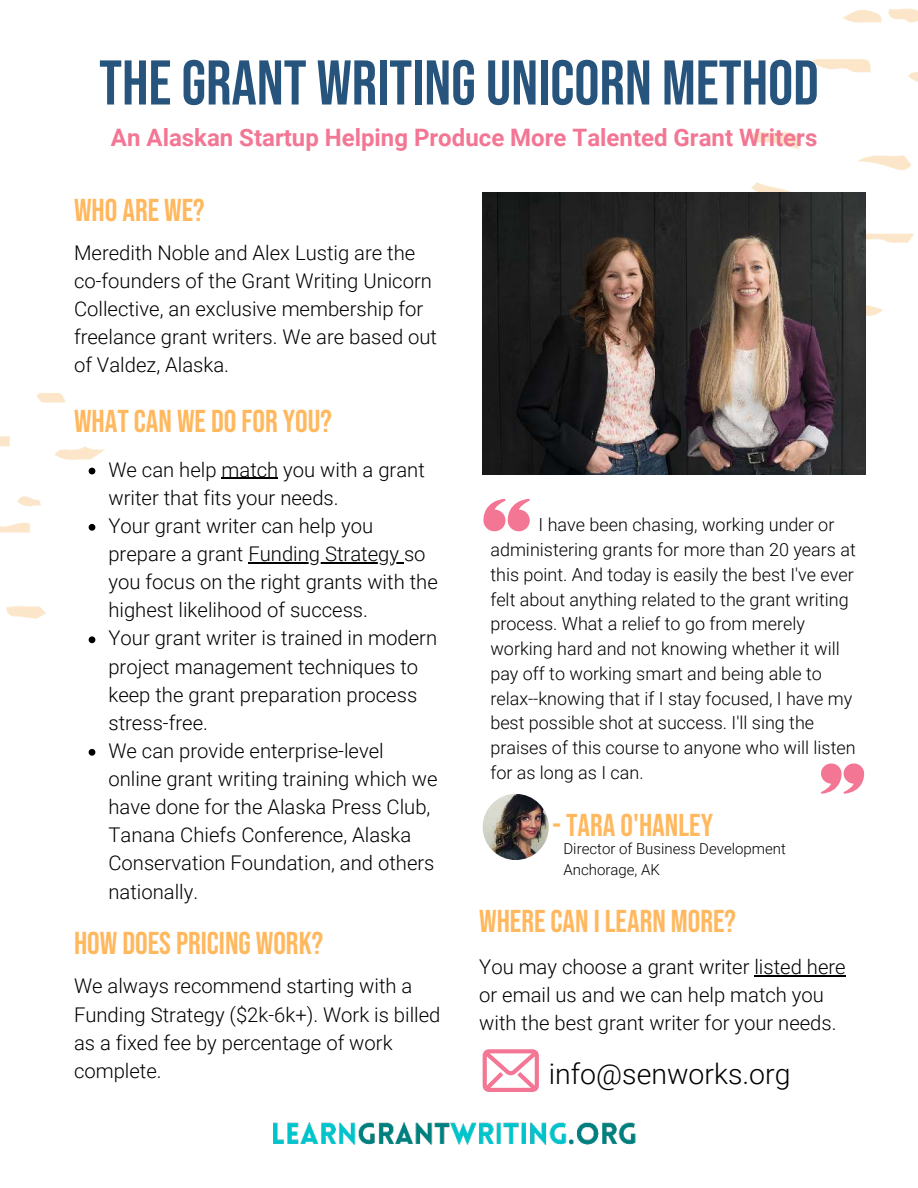
<style>
.page{position:relative;width:918px;height:1188px;background:#fff}
.page>*{position:absolute;margin:0;border:0;box-sizing:border-box;transform-origin:0 0}
.t1{font:63px "Bebas Neue";color:#26547c}
.t2{font:31.5px "Bebas Neue";color:#ffb85e}
.t3{font:300 28.5px "Roboto";color:#000}
.t4{font:700 24px "Roboto";color:#f37694}
.t5{font:300 20.25px/28.2px "Roboto";color:#000}
.t6{font:300 18px/24.8px "Roboto";color:#000}
.t7{font:300 15px/20.2px "Roboto";color:#000}
</style>
<div class="page">
<img style="left:745px;top:8px;width:173px;height:377px">
<hr style="left:222px;top:478px;width:56px;height:1px;background:#000">
<hr style="left:248px;top:562px;width:156px;height:1px;background:#000">
<img style="left:0;top:393px;width:104px;height:363px">
<img style="left:273px;top:1083px;width:363px;height:62px">
<svg style="left:483px;top:499px;width:47px;height:32px"></svg>
<svg style="left:821px;top:763px;width:43px;height:31px"></svg>
<img style="left:483px;top:193px;width:382px;height:281px">
<img style="left:483px;top:794px;width:66px;height:66px;border-radius:50%">
<svg style="left:483px;top:1049px;width:56px;height:43px"></svg>
<hr style="left:754px;top:975px;width:92px;height:1px;background:#000">
<h1 class="t1" style="left:99px;top:47px;width:721px">THE GRANT WRITING UNICORN METHOD</h1>
<p class="t4" style="left:111px;top:121px;width:708px">An Alaskan Startup Helping Produce More Talented Grant Writers</p>
<h2 class="t2" style="left:74px;top:192px;width:132px">WHO ARE WE?</h2>
<p class="t5" style="left:74px;top:238px;width:365px">Meredith Noble and Alex Lustig are the co-founders of the Grant Writing Unicorn Collective, an exclusive membership for freelance grant writers. We are based out of Valdez, Alaska.</p>
<h2 class="t2" style="left:74px;top:403px;width:259px">WHAT CAN WE DO FOR YOU?</h2>
<p class="t5" style="left:108px;top:455px;width:331px">We can help match you with a grant writer that fits your needs.<br>Your grant writer can help you prepare a grant Funding Strategy so you focus on the right grants with the highest likelihood of success.<br>Your grant writer is trained in modern project management techniques to keep the grant preparation process stress-free.<br>We can provide enterprise-level online grant writing training which we have done for the Alaska Press Club,<br>Tanana Chiefs Conference, Alaska<br>Conservation Foundation, and others nationally.</p>
<h2 class="t2" style="left:74px;top:925px;width:251px">HOW DOES PRICING WORK?</h2>
<p class="t5" style="left:74px;top:971px;width:368px">We always recommend starting with a<br>Funding Strategy ($2k-6k+). Work is billed as a fixed fee by percentage of work complete.</p>
<p class="t6" style="left:490px;top:512px;width:367px;text-indent:48px">I have been chasing, working under or administering grants for more than 20 years at this point. And today is easily the best I've ever felt about anything related to the grant writing process. What a relief to go from merely working hard and not knowing whether it will pay off to working smart and being able to relax--knowing that if I stay focused, I have my best possible shot at success. I'll sing the praises of this course to anyone who will listen for as long as I can.</p>
<h2 class="t2" style="left:553px;top:807px;width:162px">- TARA O'HANLEY</h2>
<p class="t7" style="left:563px;top:838px;width:224px">Director of Business Development<br>Anchorage, AK</p>
<h2 class="t2" style="left:479px;top:903px;width:258px">WHERE CAN I LEARN MORE?</h2>
<p class="t5" style="left:479px;top:952px;width:368px">You may choose a grant writer listed here or email us and we can help match you with the best grant writer for your needs.</p>
<h3 class="t3" style="left:549px;top:1054px;width:243px">info@senworks.org</h3>
</div>
